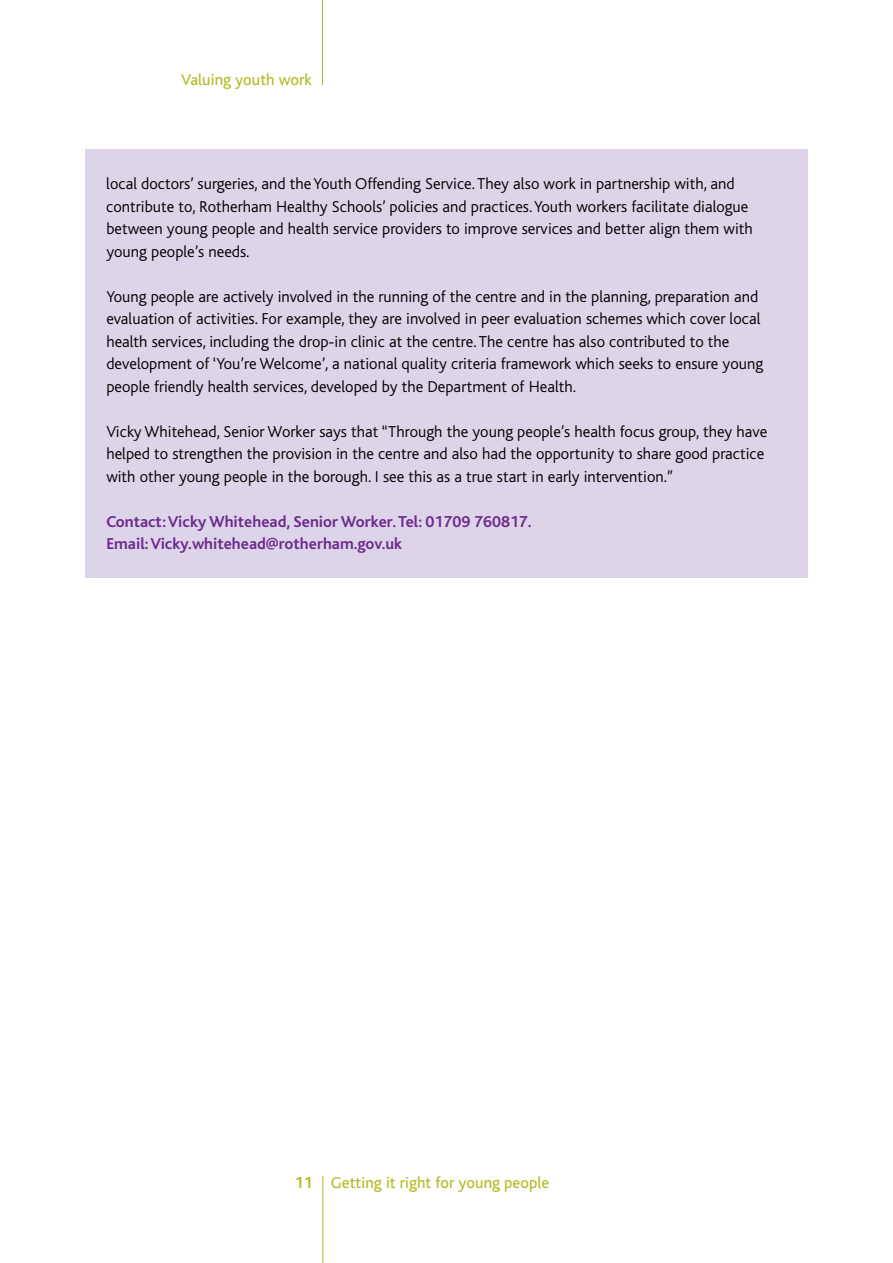
<style>
.page{position:relative;width:893px;height:1263px;background:#fff}
.page>*{position:absolute;margin:0;border:0;box-sizing:border-box;transform-origin:0 0}
.t1{font:300 16.5px/22.5px "Bliss Icelandic";color:#000}
.t2{font:700 16.5px/22.5px "Bliss Icelandic";color:#6e2a8d}
.t3{font:16.5px "Bliss";color:#b2bb1e}
.s1{font-weight:700}
</style>
<div class="page">
<hr style="left:322px;top:0;width:1px;height:85px;background:#b2bb1e">
<hr style="left:322px;top:1176px;width:1px;height:87px;background:#b2bb1e">
<div style="left:85px;top:149px;width:723px;height:428px;background:#ded4e9"></div>
<p class="t3" style="left:181px;top:71px;width:132px">Valuing youth work</p>
<p class="t1" style="left:106px;top:173px;width:648px">local doctors’ surgeries, and the Youth Offending Service. They also work in partnership with, and contribute to, Rotherham Healthy Schools’ policies and practices.Youth workers facilitate dialogue between young people and health service providers to improve services and better align them with young people’s needs.</p>
<p class="t1" style="left:106px;top:285px;width:658px">Young people are actively involved in the running of the centre and in the planning, preparation and evaluation of activities. For example, they are involved in peer evaluation schemes which cover local health services, including the drop-in clinic at the centre. The centre has also contributed to the development of ‘You’re Welcome’, a national quality criteria framework which seeks to ensure young people friendly health services, developed by the Department of Health.</p>
<p class="t1" style="left:106px;top:420px;width:662px">Vicky Whitehead, Senior Worker says that “Through the young people’s health focus group, they have helped to strengthen the provision in the centre and also had the opportunity to share good practice with other young people in the borough. I see this as a true start in early intervention.”</p>
<p class="t2" style="left:106px;top:510px;width:427px">Contact: Vicky Whitehead, Senior Worker. Tel: 01709 760817.<br>Email: Vicky.whitehead@rotherham.gov.uk</p>
<p class="t3" style="left:295px;top:1174px;width:256px"><span class="s1">11</span> Getting it right for young people</p>
</div>
